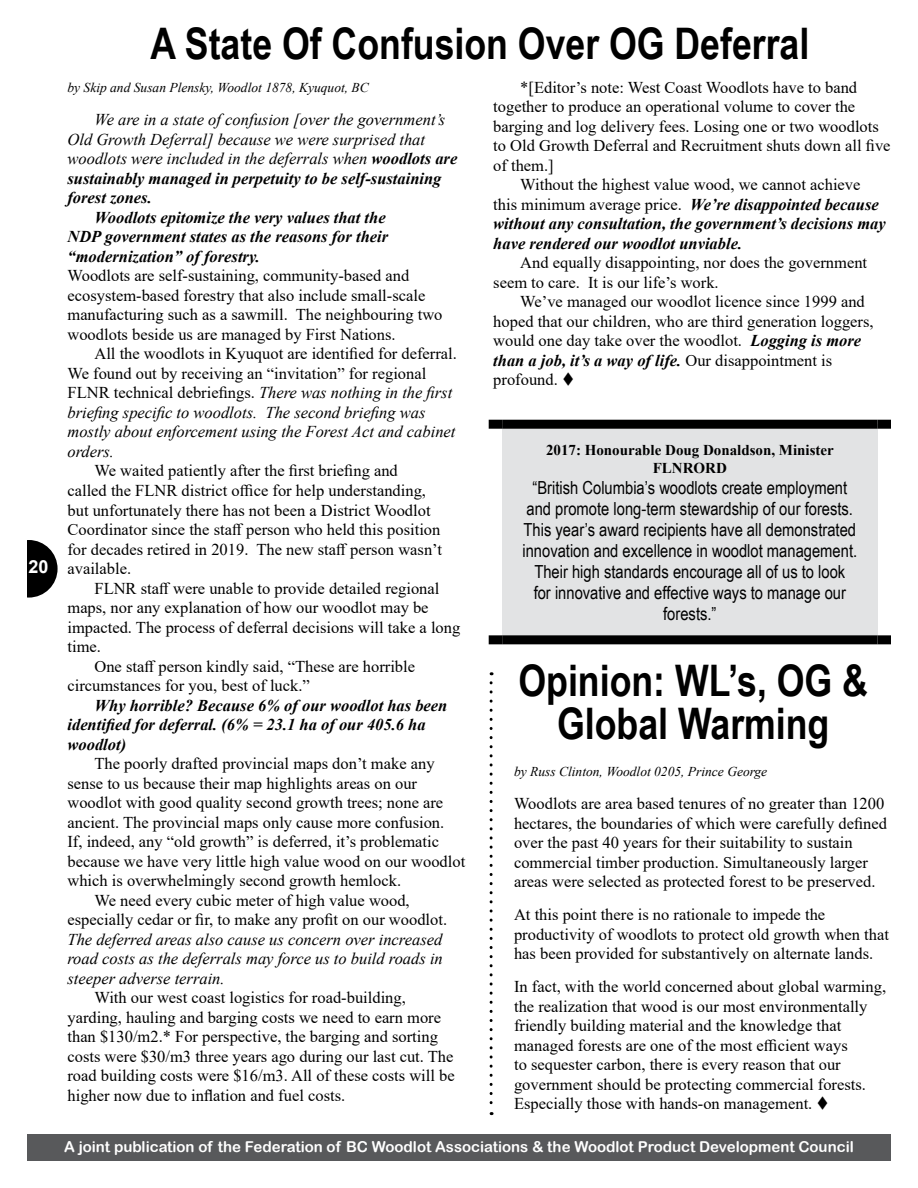
<style>
.page{position:relative;width:918px;height:1188px;background:#fff}
.page>*{position:absolute;margin:0;border:0;box-sizing:border-box;transform-origin:0 0}
.t1{font:700 43.5px/43.5px "Arial Narrow";color:#000;text-align:center}
.t2{font:18px/21px "Arial Narrow";color:#000;text-align:center}
.t3{font:700 18px "Arial";color:#fff}
.t4{font:16.5px/19.5px "Times New Roman";color:#000}
.t5{font:italic 16.5px/19.5px "Times New Roman";color:#000}
.t6{font:italic 700 16.5px/19.5px "Times New Roman";color:#000}
.t7{font:15px "Arial Rounded MT Bold";color:#fff}
.t8{font:700 15px/18px "Times New Roman";color:#000;text-align:center}
.t9{font:italic 13.5px "Times New Roman";color:#000}
.s1{font-weight:700}
.s2{font-style:normal}
.s3{font-weight:700;font-style:italic}
</style>
<div class="page">
<div style="left:27px;top:1134px;width:864px;height:27px;background:#58595b"></div>
<div style="left:0;top:540px;width:58px;height:58px;background:#000;border-radius:50%"></div>
<div style="left:0;top:504px;width:27px;height:134px;background:#fff"></div>
<div style="left:502px;top:424px;width:376px;height:216px;background:#e2e3e4"></div>
<div style="left:489px;top:420px;width:13px;height:9px;background:#000"></div>
<div style="left:502px;top:420px;width:375px;height:9px;background:#000"></div>
<div style="left:878px;top:420px;width:13px;height:9px;background:#000"></div>
<div style="left:489px;top:635px;width:13px;height:9px;background:#000"></div>
<div style="left:502px;top:635px;width:375px;height:9px;background:#000"></div>
<div style="left:878px;top:635px;width:13px;height:9px;background:#000"></div>
<svg style="left:490px;top:683px;width:3px;height:432px"></svg>
<p class="t3" style="left:28px;top:554px;width:22px">20</p>
<h1 class="t1" style="left:151px;top:20px;width:660px">A State Of Confusion Over OG Deferral</h1>
<p class="t9" style="left:68px;top:79px;width:303px">by Skip and Susan Plensky, Woodlot 1878, Kyuquot, BC</p>
<p class="t5" style="left:94px;top:110px;width:352px">We are in a state of confusion [over the government’s</p>
<p class="t5" style="left:68px;top:129px;width:359px">Old Growth Deferral] because we were surprised that</p>
<p class="t5" style="left:68px;top:149px;width:391px">woodlots were included in the deferrals when <span class="s1">woodlots are</span></p>
<p class="t6" style="left:68px;top:168px;width:376px">sustainably managed in perpetuity to be self-sustaining</p>
<p class="t6" style="left:68px;top:188px;width:86px">forest zones.</p>
<p class="t6" style="left:94px;top:207px;width:293px">Woodlots epitomize the very values that the</p>
<p class="t6" style="left:68px;top:227px;width:322px">NDP government states as the reasons for their</p>
<p class="t6" style="left:68px;top:246px;width:194px">“modernization” of forestry.</p>
<p class="t4" style="left:68px;top:266px;width:377px">Woodlots are self-sustaining, community-based and ecosystem-based forestry that also include small-scale manufacturing such as a sawmill. The neighbouring two woodlots beside us are managed by First Nations.</p>
<p class="t5" style="left:68px;top:344px;width:391px;text-indent:27px"><span class="s2">All the woodlots in Kyuquot are identified for deferral.<br>We found out by receiving an “invitation” for regional FLNR technical debriefings.</span> There was nothing in the first briefing specific to woodlots. The second briefing was mostly about enforcement using the Forest Act and cabinet orders.</p>
<p class="t4" style="left:68px;top:461px;width:376px;text-indent:27px">We waited patiently after the first briefing and<br>called the FLNR district office for help understanding, but unfortunately there has not been a District Woodlot Coordinator since the staff person who held this position for decades retired in 2019. The new staff person wasn’t available.</p>
<p class="t4" style="left:94px;top:578px;width:346px">FLNR staff were unable to provide detailed regional</p>
<p class="t4" style="left:68px;top:597px;width:363px">maps, nor any explanation of how our woodlot may be</p>
<p class="t4" style="left:68px;top:617px;width:394px">impacted. The process of deferral decisions will take a long</p>
<p class="t4" style="left:68px;top:636px;width:35px">time.</p>
<p class="t4" style="left:94px;top:656px;width:322px">One staff person kindly said, “These are horrible</p>
<p class="t4" style="left:68px;top:675px;width:244px">circumstances for you, best of luck.”</p>
<p class="t6" style="left:68px;top:695px;width:381px;text-indent:27px">Why horrible? Because 6% of our woodlot has been identified for deferral. (6% = 23.1 ha of our 405.6 ha woodlot)</p>
<p class="t4" style="left:94px;top:753px;width:342px">The poorly drafted provincial maps don’t make any</p>
<p class="t4" style="left:68px;top:773px;width:351px">sense to us because their map highlights areas on our</p>
<p class="t4" style="left:68px;top:792px;width:377px">woodlot with good quality second growth trees; none are</p>
<p class="t4" style="left:68px;top:812px;width:378px">ancient. The provincial maps only cause more confusion.</p>
<p class="t4" style="left:68px;top:831px;width:373px">If, indeed, any “old growth” is deferred, it’s problematic</p>
<p class="t4" style="left:68px;top:851px;width:399px">because we have very little high value wood on our woodlot</p>
<p class="t4" style="left:68px;top:870px;width:335px">which is overwhelmingly second growth hemlock.</p>
<p class="t4" style="left:94px;top:890px;width:317px">We need every cubic meter of high value wood,</p>
<p class="t4" style="left:68px;top:909px;width:381px">especially cedar or fir, to make any profit on our woodlot.</p>
<p class="t5" style="left:68px;top:929px;width:377px;text-align:justify">The deferred areas also cause us concern over increased road costs as the deferrals may force us to build roads in steeper adverse terrain.</p>
<p class="t4" style="left:68px;top:987px;width:389px;text-indent:27px">With our west coast logistics for road-building, yarding, hauling and barging costs we need to earn more than $130/m2.* For perspective, the barging and sorting costs were $30/m3 three years ago during our last cut. The road building costs were $16/m3. All of these costs will be higher now due to inflation and fuel costs.</p>
<p class="t4" style="left:520px;top:77px;width:338px">*[Editor’s note: West Coast Woodlots have to band</p>
<p class="t4" style="left:493px;top:96px;width:364px">together to produce an operational volume to cover the</p>
<p class="t4" style="left:493px;top:116px;width:387px">barging and log delivery fees. Losing one or two woodlots</p>
<p class="t4" style="left:493px;top:135px;width:399px">to Old Growth Deferral and Recruitment shuts down all five</p>
<p class="t4" style="left:493px;top:155px;width:62px">of them.]</p>
<p class="t4" style="left:520px;top:174px;width:342px">Without the highest value wood, we cannot achieve</p>
<p class="t4" style="left:493px;top:194px;width:387px">this minimum average price. <span class="s3">We’re disappointed because</span></p>
<p class="t6" style="left:493px;top:213px;width:394px">without any consultation, the government’s decisions may</p>
<p class="t6" style="left:493px;top:233px;width:250px">have rendered our woodlot unviable.</p>
<p class="t4" style="left:493px;top:252px;width:375px;text-indent:27px">And equally disappointing, nor does the government seem to care. It is our life’s work.</p>
<p class="t4" style="left:493px;top:291px;width:382px;text-indent:27px">We’ve managed our woodlot licence since 1999 and hoped that our children, who are third generation loggers, would one day take over the woodlot. <span class="s3">Logging is more than a job, it’s a way of life.</span> Our disappointment is profound. ▼</p>
<p class="t8" style="left:546px;top:440px;width:289px">2017: Honourable Doug Donaldson, Minister<br>FLNRORD</p>
<p class="t2" style="left:522px;top:476px;width:336px">“British Columbia’s woodlots create employment and promote long-term stewardship of our forests.<br>This year’s award recipients have all demonstrated innovation and excellence in woodlot management.<br>Their high standards encourage all of us to look<br>for innovative and effective ways to manage our forests.”</p>
<h1 class="t1" style="left:519px;top:657px;width:351px">Opinion: WL’s, OG &amp;<br>Global Warming</h1>
<p class="t9" style="left:514px;top:762px;width:255px">by Russ Clinton, Woodlot 0205, Prince George</p>
<p class="t4" style="left:514px;top:793px;width:374px">Woodlots are area based tenures of no greater than 1200 hectares, the boundaries of which were carefully defined over the past 40 years for their suitability to sustain commercial timber production. Simultaneously larger areas were selected as protected forest to be preserved.</p>
<p class="t4" style="left:514px;top:904px;width:376px">At this point there is no rationale to impede the productivity of woodlots to protect old growth when that has been provided for substantively on alternate lands.</p>
<p class="t4" style="left:514px;top:976px;width:374px">In fact, with the world concerned about global warming, the realization that wood is our most environmentally friendly building material and the knowledge that managed forests are one of the most efficient ways<br>to sequester carbon, there is every reason that our government should be protecting commercial forests.<br>Especially those with hands-on management. ▼</p>
<p class="t7" style="left:64px;top:1138px;width:791px">A joint publication of the Federation of BC Woodlot Associations &amp; the Woodlot Product Development Council</p>
</div>
